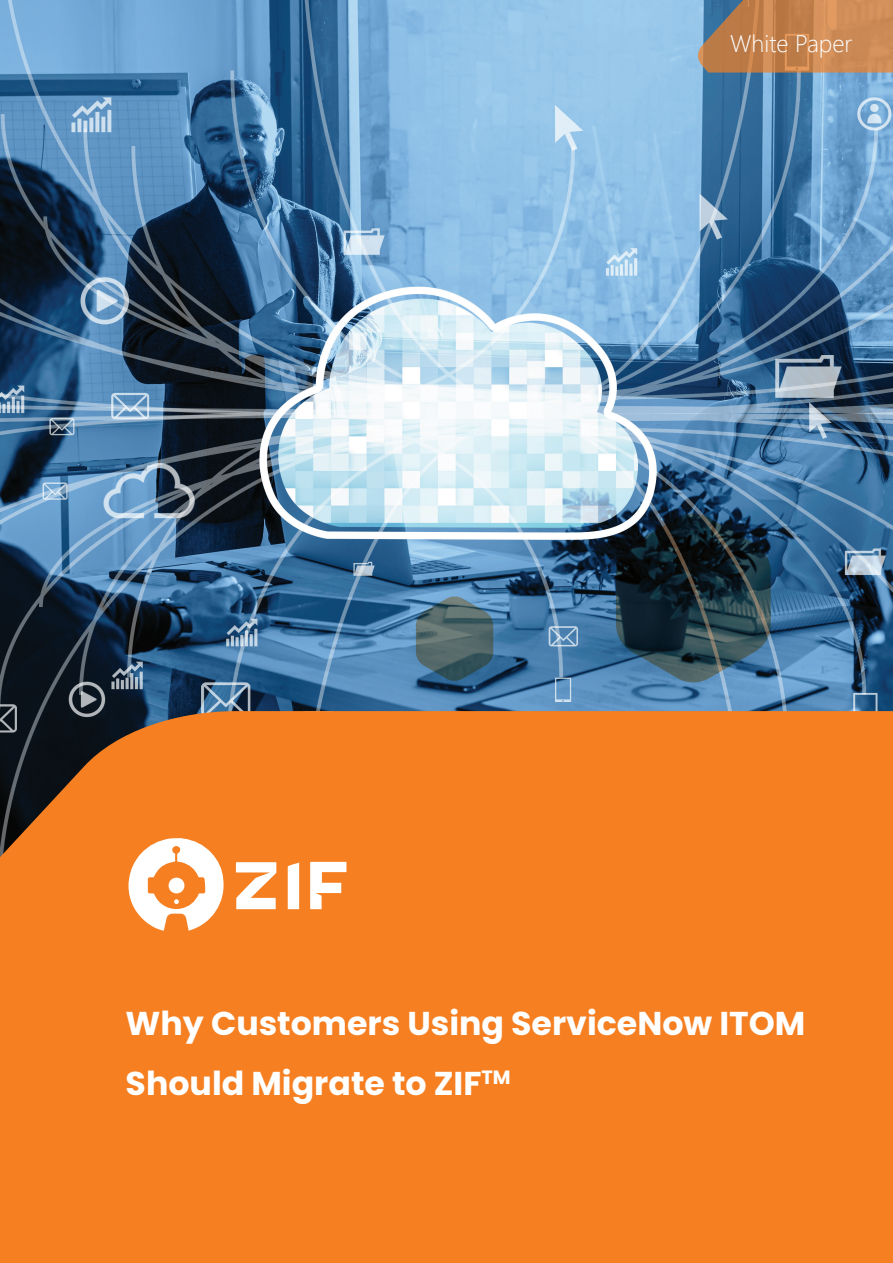
<style>
.page{position:relative;width:893px;height:1263px;background:#fff}
.page>*{position:absolute;margin:0;border:0;box-sizing:border-box;transform-origin:0 0}
.t1{font:600 54.6px "Poppins";color:#fff}
.t2{font:700 33px "Poppins";color:#fff}
.t3{font:300 24px "Segoe UI";color:#fff}
</style>
<div class="page">
<img style="left:0;top:0;width:893px;height:711px">
<div style="left:0;top:711px;width:893px;height:552px;background:#f57f21"></div>
<svg style="left:416px;top:596px;width:77px;height:85px;background:#506d78"></svg>
<svg style="left:310px;top:862px;width:36px;height:47px"></svg>
<svg style="left:288px;top:862px;width:11px;height:47px"></svg>
<svg style="left:48px;top:836px;width:228px;height:95px"></svg>
<svg style="left:616px;top:514px;width:155px;height:168px;background:#243b47"></svg>
<svg style="left:698px;top:0;width:195px;height:73px;background:#bc855a"></svg>
<p class="t3" style="left:730px;top:21px;width:124px">White Paper</p>
<p class="t2" style="left:126px;top:1004px;width:681px">Why Customers Using ServiceNow ITOM</p>
<h1 class="t1" style="left:45px;top:1010px;width:417px">Mapper (DCM)</h1>
<p class="t2" style="left:126px;top:1065px;width:387px">Should Migrate to ZIF<sup>TM</sup></p>
</div>
